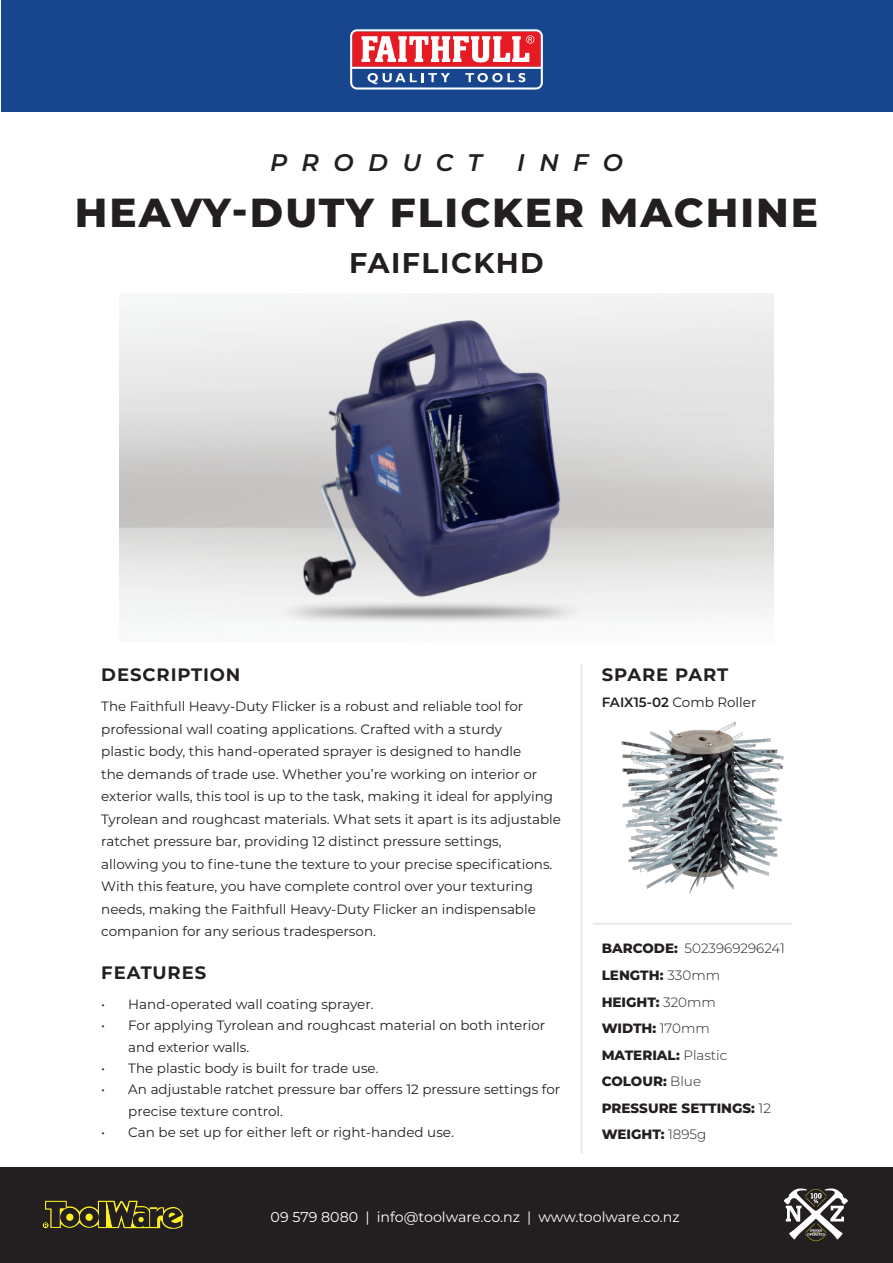
<style>
.page{position:relative;width:893px;height:1263px;background:#fff}
.page>*{position:absolute;margin:0;border:0;box-sizing:border-box;transform-origin:0 0}
.t1{font:800 40.5px "Montserrat";letter-spacing:.05em;color:#231f20}
.t2{font:700 28.5px "Montserrat";letter-spacing:.05em;color:#231f20}
.t3{font:italic 600 24px "Montserrat";letter-spacing:.6em;color:#231f20}
.t4{font:700 18px "Montserrat";letter-spacing:.05em;color:#231f20}
.t5{font:14.25px "Montserrat";color:#fff}
.Body_Text{font:13.5px/22.5px "Montserrat";color:#231f20}
.Specifications{font:800 13.5px "Montserrat";color:#231f20}
.Specifications-2{font:300 13.5px "Montserrat";color:#231f20}
.Bullet_Point{font:13.5px "Montserrat";color:#231f20}
.s1{font-weight:600}
.s2{font-weight:800}
.s3{font-weight:300}
</style>
<div class="page">
<div style="left:0;top:1167px;width:893px;height:96px;background:#231f20"></div>
<svg style="left:43px;top:1200px;width:141px;height:29px"></svg>
<svg style="left:784px;top:1188px;width:64px;height:53px"></svg>
<div style="left:1px;top:1px;width:891px;height:111px;background:#17468e"></div>
<svg style="left:350px;top:29px;width:193px;height:61px"></svg>
<hr style="left:580px;top:664px;width:2px;height:489px;background:#e6e7e9">
<hr style="left:593px;top:923px;width:199px;height:2px;background:#e6e7e9">
<img style="left:270px;top:305px;width:344px;height:301px">
<img style="left:621px;top:722px;width:163px;height:172px">
<p class="t3" style="left:270px;top:145px;width:213px">PRODUCT</p>
<p class="t3" style="left:517px;top:145px;width:107px">INFO</p>
<p class="t1" style="left:75px;top:183px;width:745px">HEAVY-DUTY FLICKER MACHINE</p>
<p class="t2" style="left:349px;top:243px;width:196px">FAIFLICKHD</p>
<p class="t4" style="left:101px;top:662px;width:141px">DESCRIPTION</p>
<p class="Body_Text" style="left:101px;top:695px;width:461px">The Faithfull Heavy-Duty Flicker is a robust and reliable tool for professional wall coating applications. Crafted with a sturdy<br>plastic body, this hand-operated sprayer is designed to handle<br>the demands of trade use. Whether you’re working on interior or exterior walls, this tool is up to the task, making it ideal for applying Tyrolean and roughcast materials. What sets it apart is its adjustable ratchet pressure bar, providing 12 distinct pressure settings, allowing you to fine-tune the texture to your precise specifications.<br>With this feature, you have complete control over your texturing needs, making the Faithfull Heavy-Duty Flicker an indispensable companion for any serious tradesperson.</p>
<p class="t4" style="left:101px;top:960px;width:106px">FEATURES</p>
<p class="Body_Text" style="left:101px;top:992px;width:274px">• Hand-operated wall coating sprayer.</p>
<p class="Body_Text" style="left:128px;top:1014px;width:418px;line-height:21.5px;text-indent:-27px">• For applying Tyrolean and roughcast material on both interior and exterior walls.</p>
<p class="Body_Text" style="left:101px;top:1056px;width:279px">• The plastic body is built for trade use.</p>
<p class="Body_Text" style="left:128px;top:1078px;width:433px;line-height:21.5px;text-indent:-27px">• An adjustable ratchet pressure bar offers 12 pressure settings for precise texture control.</p>
<p class="Body_Text" style="left:101px;top:1121px;width:354px">• Can be set up for either left or right-handed use.</p>
<p class="t4" style="left:602px;top:662px;width:128px">SPARE PART</p>
<p class="Bullet_Point" style="left:602px;top:692px;width:156px"><span class="s1">FAIX15-02</span> Comb Roller</p>
<p class="Specifications-2" style="left:602px;top:939px;width:185px"><span class="s2">BARCODE:</span> 5023969296241</p>
<p class="Specifications" style="left:602px;top:965px;width:120px">LENGTH: <span class="s3">330mm</span></p>
<p class="Specifications" style="left:602px;top:992px;width:116px">HEIGHT: <span class="s3">320mm</span></p>
<p class="Specifications" style="left:602px;top:1018px;width:110px">WIDTH: <span class="s3">170mm</span></p>
<p class="Specifications" style="left:602px;top:1045px;width:127px">MATERIAL: <span class="s3">Plastic</span></p>
<p class="Specifications" style="left:602px;top:1071px;width:101px">COLOUR: <span class="s3">Blue</span></p>
<p class="Specifications" style="left:602px;top:1098px;width:171px">PRESSURE SETTINGS: <span class="s3">12</span></p>
<p class="Specifications" style="left:602px;top:1124px;width:106px">WEIGHT: <span class="s3">1895g</span></p>
<p class="t5" style="left:271px;top:1207px;width:411px">09 579 8080 | info@toolware.co.nz | www.toolware.co.nz</p>
</div>
